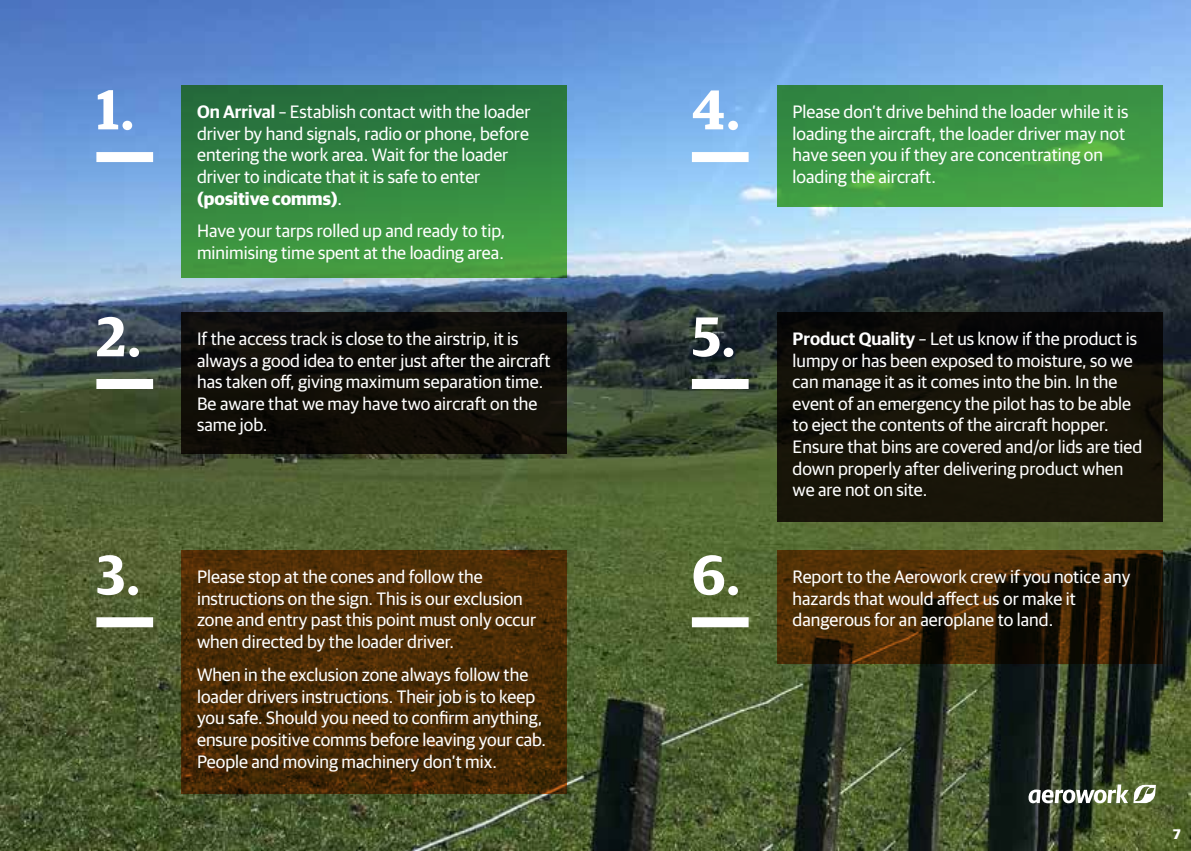
<style>
.page{position:relative;width:1191px;height:851px;background:#fff}
.page>*{position:absolute;margin:0;border:0;box-sizing:border-box;transform-origin:0 0}
.t1{font:600 56px "Guardian Egyp";color:#fff}
.t2{font:18px/21.6px "Guardian Sans";color:#fff}
.t3{font:700 14px "Guardian Sans";color:#fff}
.s1{font-weight:600}
.s2{font-weight:700}
</style>
<div class="page">
<img style="left:0;top:0;width:1191px;height:850px">
<div style="left:181px;top:85px;width:386px;height:193px;background:linear-gradient(to bottom,#236d3d,#46a243)"></div>
<svg style="left:777px;top:85px;width:385px;height:122px;background:#3d9643"></svg>
<div style="left:777px;top:312px;width:385px;height:210px;background:linear-gradient(to bottom,#0b0a08,#1d1909)"></div>
<svg style="left:777px;top:550px;width:385px;height:113px;background:#3b2305"></svg>
<div style="left:181px;top:312px;width:386px;height:142px;background:#100e08"></div>
<svg style="left:181px;top:550px;width:386px;height:244px;background:#4b2b05"></svg>
<svg style="left:1028px;top:784px;width:127px;height:19px"></svg>
<div style="left:96px;top:152px;width:57px;height:10px;background:#fff"></div>
<div style="left:96px;top:379px;width:57px;height:10px;background:#fff"></div>
<div style="left:96px;top:617px;width:57px;height:10px;background:#fff"></div>
<div style="left:692px;top:152px;width:56px;height:10px;background:#fff"></div>
<div style="left:692px;top:379px;width:56px;height:10px;background:#fff"></div>
<div style="left:692px;top:617px;width:56px;height:10px;background:#fff"></div>
<h1 class="t1" style="left:96px;top:68px;width:39px">1.</h1>
<p class="t2" style="left:197px;top:100px;width:335px"><span class="s1">On Arrival</span> – Establish contact with the loader driver by hand signals, radio or phone, before entering the work area. Wait for the loader driver to indicate that it is safe to enter <span class="s2">(positive comms)</span>.</p>
<p class="t2" style="left:197px;top:219px;width:310px">Have your tarps rolled up and ready to tip, minimising time spent at the loading area.</p>
<h1 class="t1" style="left:692px;top:68px;width:50px">4.</h1>
<p class="t2" style="left:792px;top:100px;width:337px">Please don’t drive behind the loader while it is loading the aircraft, the loader driver may not have seen you if they are concentrating on loading the aircraft.</p>
<h1 class="t1" style="left:96px;top:295px;width:46px">2.</h1>
<p class="t2" style="left:197px;top:326px;width:355px">If the access track is close to the airstrip, it is always a good idea to enter just after the aircraft has taken off, giving maximum separation time.<br>Be aware that we may have two aircraft on the same job.</p>
<h1 class="t1" style="left:692px;top:295px;width:45px">5.</h1>
<p class="t2" style="left:792px;top:326px;width:351px"><span class="s1">Product Quality</span> – Let us know if the product is lumpy or has been exposed to moisture, so we can manage it as it comes into the bin. In the event of an emergency the pilot has to be able to eject the contents of the aircraft hopper.<br>Ensure that bins are covered and/or lids are tied down properly after delivering product when we are not on site.</p>
<h1 class="t1" style="left:96px;top:533px;width:45px">3.</h1>
<p class="t2" style="left:197px;top:564px;width:340px">Please stop at the cones and follow the instructions on the sign. This is our exclusion zone and entry past this point must only occur when directed by the loader driver.</p>
<p class="t2" style="left:197px;top:662px;width:350px">When in the exclusion zone always follow the loader drivers instructions. Their job is to keep you safe. Should you need to confirm anything, ensure positive comms before leaving your cab.<br>People and moving machinery don’t mix.</p>
<h1 class="t1" style="left:692px;top:533px;width:50px">6.</h1>
<p class="t2" style="left:792px;top:564px;width:339px">Report to the Aerowork crew if you notice any hazards that would affect us or make it dangerous for an aeroplane to land.</p>
<p class="t3" style="left:1173px;top:823px;width:9px">7</p>
</div>
